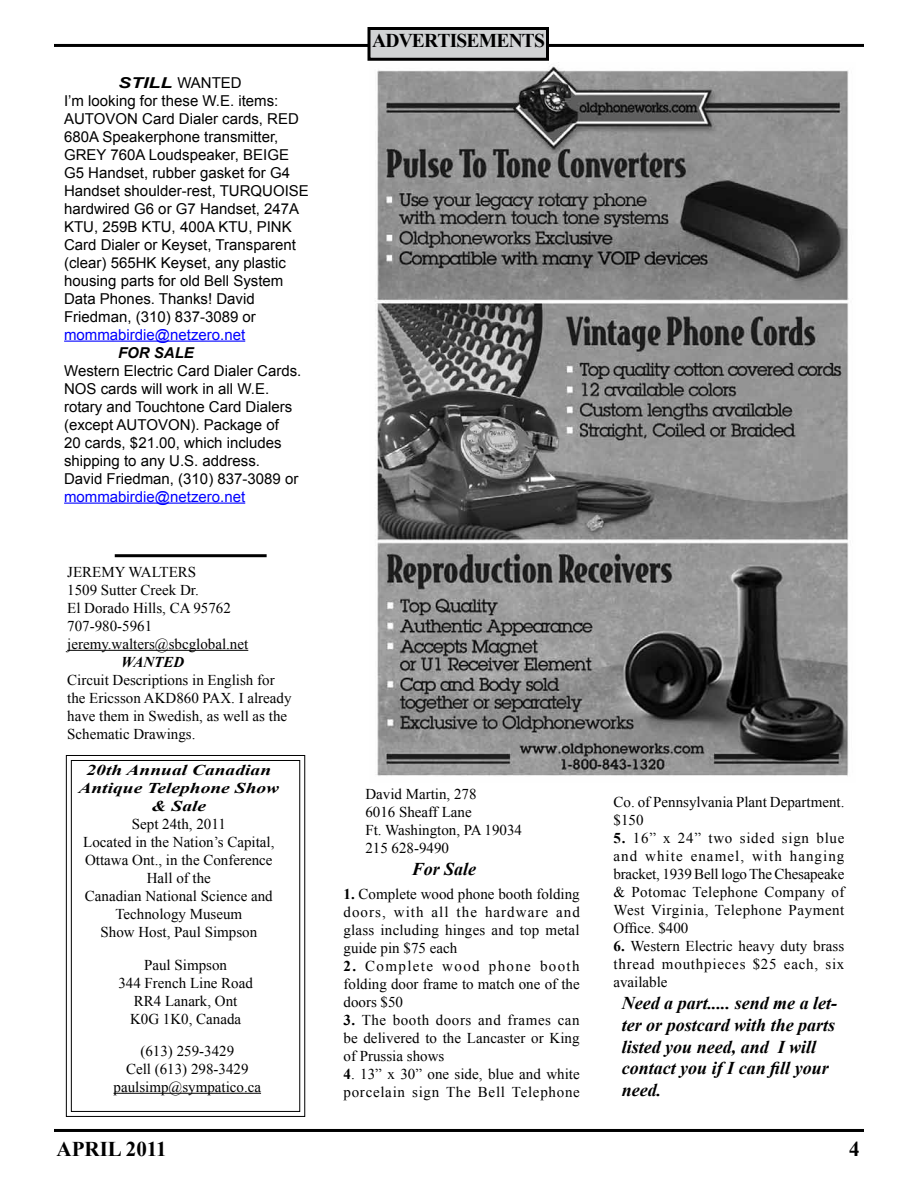
<style>
.page{position:relative;width:918px;height:1188px;background:#fff}
.page>*{position:absolute;margin:0;border:0;box-sizing:border-box;transform-origin:0 0}
.t1{font:700 21px "Times New Roman";color:#000}
.t2{font:700 19.5px "Times New Roman";letter-spacing:-.04em;color:#000}
.t3{font:italic 700 18px/21.6px "Times New Roman";color:#000}
.t4{font:15px/18px "Times New Roman";color:#000;text-align:justify}
.t5{font:15px/18px "Arial";color:#000}
.t6{font:15px/18px "Times New Roman";letter-spacing:.045em;color:#000}
.t7{font:15px "Arial";color:#00f}
.t8{font:italic 700 15px/18px "Times New Roman";color:#000;text-align:center;scale:1.3 1}
.t9{font:italic 700 15px "Arial";color:#000}
.t10{font:italic 700 15px "Times New Roman";color:#000}
.s1{font-weight:700;font-style:italic}
.s2{font-weight:700}
</style>
<div class="page">
<hr style="left:54px;top:44px;width:810px;height:3px;background:#000">
<div style="left:369px;top:28px;width:179px;height:31px;background:#d1d3d4"></div>
<div style="left:368px;top:27px;width:181px;height:34px;border:3px solid #000"></div>
<hr style="left:54px;top:1129px;width:810px;height:3px;background:#000">
<hr style="left:64px;top:341px;width:181px;height:1px;background:#00f">
<hr style="left:64px;top:503px;width:181px;height:1px;background:#00f">
<hr style="left:115px;top:554px;width:152px;height:3px;background:#000">
<hr style="left:67px;top:650px;width:181px;height:1px;background:#000">
<svg style="left:65px;top:755px;width:241px;height:362px"></svg>
<div style="left:71px;top:760px;width:229px;height:352px;border:1px solid #000"></div>
<img style="left:375px;top:66px;width:474px;height:710px">
<p class="t5" style="left:64px;top:73px;width:246px;text-indent:54px"><span class="s1">STILL</span> WANTED<br>I’m looking for these W.E. items:<br>AUTOVON Card Dialer cards, RED<br>680A Speakerphone transmitter,<br>GREY 760A Loudspeaker, BEIGE<br>G5 Handset, rubber gasket for G4<br>Handset shoulder-rest, TURQUOISE hardwired G6 or G7 Handset, 247A<br>KTU, 259B KTU, 400A KTU, PINK<br>Card Dialer or Keyset, Transparent (clear) 565HK Keyset, any plastic housing parts for old Bell System<br>Data Phones. Thanks! David<br>Friedman, (310) 837-3089 or</p>
<p class="t7" style="left:64px;top:324px;width:183px">mommabirdie@netzero.net</p>
<p class="t9" style="left:118px;top:343px;width:77px">FOR SALE</p>
<p class="t5" style="left:64px;top:361px;width:239px">Western Electric Card Dialer Cards.<br>NOS cards will work in all W.E. rotary and Touchtone Card Dialers (except AUTOVON). Package of<br>20 cards, $21.00, which includes shipping to any U.S. address.<br>David Friedman, (310) 837-3089 or</p>
<p class="t7" style="left:64px;top:486px;width:183px">mommabirdie@netzero.net</p>
<p class="t4" style="left:67px;top:562px;width:183px;text-align:left">JEREMY WALTERS<br>1509 Sutter Creek Dr.<br>El Dorado Hills, CA 95762<br>707-980-5961 jeremy.walters@sbcglobal.net</p>
<p class="t10" style="left:121px;top:651px;width:65px">WANTED</p>
<p class="t4" style="left:67px;top:670px;width:226px;text-align:left">Circuit Descriptions in English for the Ericsson AKD860 PAX. I already have them in Swedish, as well as the<br>Schematic Drawings.</p>
<p class="t8" style="left:78px;top:761px;width:156px">20th Annual Canadian<br>Antique Telephone Show &amp; Sale</p>
<p class="t4" style="left:83px;top:815px;width:193px;text-align:center">Sept 24th, 2011<br>Located in the Nation’s Capital,<br>Ottawa Ont., in the Conference<br>Hall of the<br>Canadian National Science and<br>Technology Museum<br>Show Host, Paul Simpson</p>
<p class="t4" style="left:118px;top:955px;width:136px;text-align:center">Paul Simpson<br>344 French Line Road<br>RR4 Lanark, Ont<br>K0G 1K0, Canada</p>
<p class="t4" style="left:114px;top:1041px;width:149px;text-align:center">(613) 259-3429<br>Cell (613) 298-3429 paulsimp@sympatico.ca</p>
<h2 class="t2" style="left:372px;top:27px;width:174px">ADVERTISEMENTS</h2>
<p class="t4" style="left:365px;top:785px;width:158px;text-align:left">David Martin, 278<br>6016 Sheaff Lane<br>Ft. Washington, PA 19034<br>215 628-9490</p>
<p class="t3" style="left:412px;top:858px;width:66px">For Sale</p>
<p class="t4" style="left:344px;top:884px;width:238px"><span class="s2">1.</span> Complete wood phone booth folding doors, with all the hardware and glass including hinges and top metal guide pin $75 each</p>
<p class="t4" style="left:344px;top:956px;width:238px"><span class="s2">2.</span> Complete wood phone booth folding door frame to match one of the doors $50</p>
<p class="t4" style="left:344px;top:1010px;width:238px"><span class="s2">3.</span> The booth doors and frames can be delivered to the Lancaster or King of Prussia shows</p>
<p class="t6" style="left:344px;top:1064px;width:238px"><span class="s2">4</span>. 13” x 30” one side, blue and white porcelain sign The Bell Telephone</p>
<p class="t4" style="left:614px;top:792px;width:233px">Co. of Pennsylvania Plant Department. $150</p>
<p class="t4" style="left:614px;top:828px;width:233px"><span class="s2">5.</span> 16” x 24” two sided sign blue and white enamel, with hanging bracket, 1939 Bell logo The Chesapeake &amp; Potomac Telephone Company of West Virginia, Telephone Payment Office. $400</p>
<p class="t4" style="left:614px;top:936px;width:232px"><span class="s2">6.</span> Western Electric heavy duty brass thread mouthpieces $25 each, six available</p>
<p class="t3" style="left:622px;top:992px;width:217px">Need a part..... send me a let&shy;ter or postcard with the parts listed you need, and I will contact you if I can fill your need.</p>
<h1 class="t1" style="left:57px;top:1134px;width:112px">APRIL 2011</h1>
<h1 class="t1" style="left:849px;top:1134px;width:12px">4</h1>
</div>
